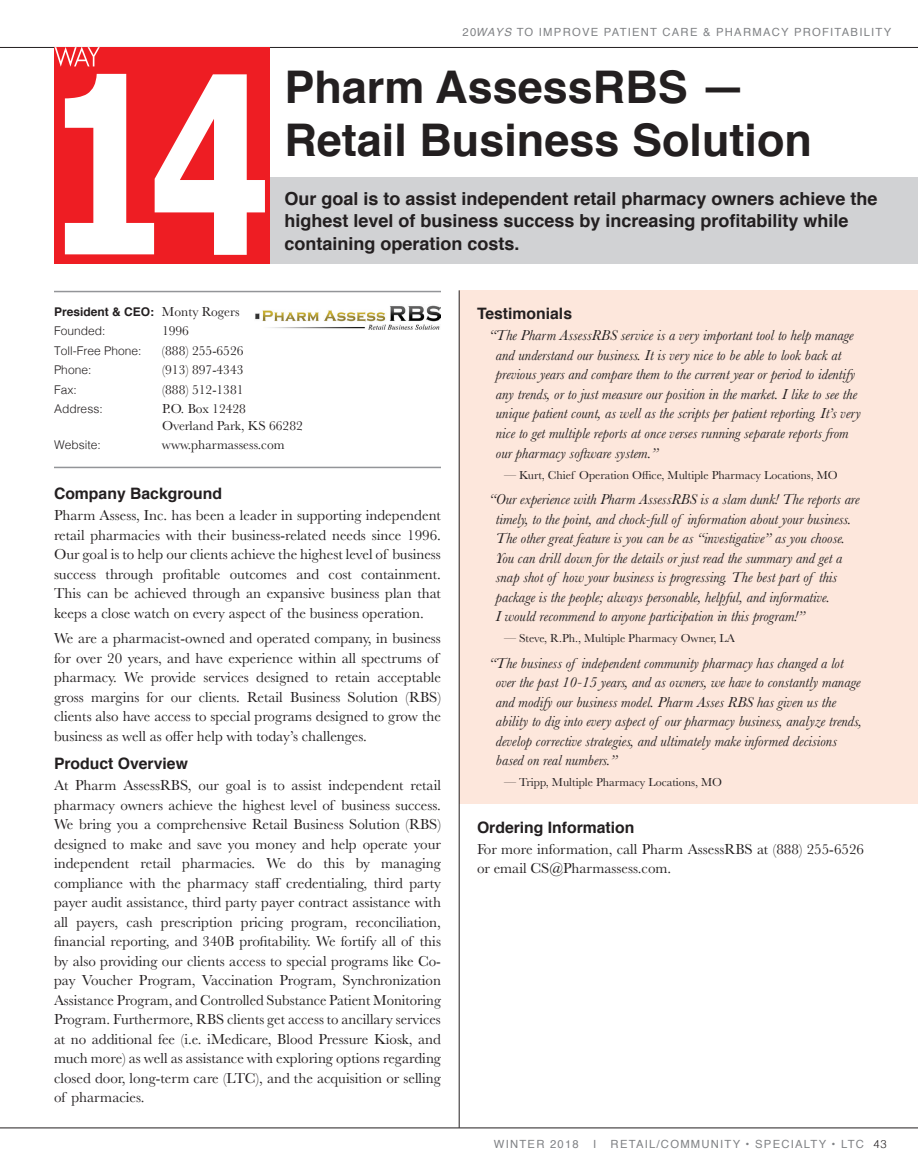
<style>
.page{position:relative;width:918px;height:1175px;background:#fff}
.page>*{position:absolute;margin:0;border:0;box-sizing:border-box;transform-origin:0 0}
.t1{font:700 45px/52.5px "Helvetica";color:#231f20}
.t2{font:700 18px/22.5px "Helvetica";color:#231f20}
.t3{font:700 15.75px "Helvetica";color:#231f20}
.t4{font:15px/19.5px "Baskerville";color:#231f20;text-align:justify}
.t5{font:italic 15px/19.5px "Baskerville";color:#231f20}
.t6{font:13.5px/16.5px "Baskerville";color:#231f20}
.t7{font:12px "Baskerville";color:#231f20}
.t8{font:300 12px "Helvetica";color:#231f20}
.t9{font:700 12px/19.5px "Helvetica";color:#231f20}
.t10{font:11.25px "Helvetica";letter-spacing:.11em;color:#808285}
.s1{font-style:italic}
.s2{font-family:"Baskerville";font-weight:400;font-size:13.5px}
.s3{font-weight:300}
.s4{font-weight:300;color:#231f20}
</style>
<div class="page">
<hr style="left:0;top:47px;width:918px;height:1px;background:#231f20">
<div style="left:55px;top:177px;width:863px;height:86px;background:#d1d2d4"></div>
<div style="left:459px;top:290px;width:459px;height:514px;background:#fde7dc"></div>
<hr style="left:54px;top:466px;width:387px;height:2px;background:#939598">
<img style="left:255px;top:305px;width:186px;height:25px">
<hr style="left:54px;top:291px;width:387px;height:1px;background:#939598">
<div style="left:54px;top:47px;width:216px;height:216px;background:#ee1d23"></div>
<svg style="left:65px;top:74px;width:200px;height:181px"></svg>
<svg style="left:55px;top:47px;width:45px;height:20px"></svg>
<hr style="left:0;top:1127px;width:918px;height:1px;background:#231f20">
<hr style="left:459px;top:290px;width:1px;height:837px;background:#231f20">
<p class="t10" style="left:463px;top:23px;width:430px">20<span class="s1">WAYS</span> TO IMPROVE PATIENT CARE &amp; PHARMACY PROFITABILITY</p>
<h1 class="t1" style="left:284px;top:62px;width:529px">Pharm AssessRBS —<br>Retail Business Solution</h1>
<p class="t2" style="left:284px;top:187px;width:595px">Our goal is to assist independent retail pharmacy owners achieve the highest level of business success by increasing profitability while containing operation costs.</p>
<p class="t9" style="left:54px;top:302px;width:187px">President &amp; CEO: <span class="s2">Monty Rogers<br></span><span class="s3">Founded:</span></p>
<p class="t6" style="left:162px;top:323px;width:28px">1996</p>
<p class="t8" style="left:54px;top:340px;width:89px">Toll-Free Phone:</p>
<p class="t6" style="left:162px;top:342px;width:83px">(888) 255-6526</p>
<p class="t8" style="left:54px;top:359px;width:39px">Phone:</p>
<p class="t6" style="left:162px;top:362px;width:83px">(913) 897-4343</p>
<p class="t8" style="left:54px;top:379px;width:24px">Fax:</p>
<p class="t6" style="left:162px;top:381px;width:83px">(888) 512-1381</p>
<p class="t8" style="left:54px;top:398px;width:50px">Address:</p>
<p class="t6" style="left:162px;top:401px;width:142px">P.O. Box 12428<br>Overland Park, KS 66282</p>
<p class="t8" style="left:54px;top:434px;width:48px">Website:</p>
<p class="t6" style="left:162px;top:437px;width:124px">www.pharmassess.com</p>
<p class="t3" style="left:54px;top:481px;width:170px">Company Background</p>
<p class="t4" style="left:54px;top:505px;width:389px">Pharm Assess, Inc. has been a leader in supporting independent retail pharmacies with their business-related needs since 1996.<br>Our goal is to help our clients achieve the highest level of business success through profitable outcomes and cost containment.<br>This can be achieved through an expansive business plan that keeps a close watch on every aspect of the business operation.</p>
<p class="t4" style="left:54px;top:628px;width:389px;text-align:left">We are a pharmacist-owned and operated company, in business for over 20 years, and have experience within all spectrums of pharmacy. We provide services designed to retain acceptable gross margins for our clients. Retail Business Solution (RBS) clients also have access to special programs designed to grow the business as well as offer help with today’s challenges.</p>
<p class="t3" style="left:54px;top:751px;width:135px">Product Overview</p>
<p class="t4" style="left:54px;top:775px;width:389px">At Pharm AssessRBS, our goal is to assist independent retail pharmacy owners achieve the highest level of business success.<br>We bring you a comprehensive Retail Business Solution (RBS) designed to make and save you money and help operate your independent retail pharmacies. We do this by managing compliance with the pharmacy staff credentialing, third party payer audit assistance, third party payer contract assistance with all payers, cash prescription pricing program, reconciliation, financial reporting, and 340B profitability. We fortify all of this by also providing our clients access to special programs like Co&shy;pay Voucher Program, Vaccination Program, Synchronization Assistance Program, and Controlled Substance Patient Monitoring Program. Furthermore, RBS clients get access to ancillary services at no additional fee (i.e. iMedicare, Blood Pressure Kiosk, and much more) as well as assistance with exploring options regarding closed door, long-term care (LTC), and the acquisition or selling of pharmacies.</p>
<p class="t3" style="left:477px;top:301px;width:97px">Testimonials</p>
<p class="t5" style="left:496px;top:326px;width:367px;text-indent:-7px">“The Pharm AssessRBS service is a very important tool to help manage and understand our business. It is very nice to be able to look back at previous years and compare them to the current year or period to identify any trends, or to just measure our position in the market. I like to see the unique patient count, as well as the scripts per patient reporting. It’s very nice to get multiple reports at once verses running separate reports from our pharmacy software system.”</p>
<p class="t7" style="left:489px;top:467px;width:350px">-— Kurt, Chief Operation Office, Multiple Pharmacy Locations, MO</p>
<p class="t5" style="left:496px;top:489px;width:365px;text-indent:-7px">“Our experience with Pharm AssessRBS is a slam dunk! The reports are timely, to the point, and chock-full of information about your business.<br>The other great feature is you can be as “investigative” as you choose.<br>You can drill down for the details or just read the summary and get a snap shot of how your business is progressing. The best part of this package is the people; always personable, helpful, and informative.<br>I would recommend to anyone participation in this program!”</p>
<p class="t7" style="left:504px;top:630px;width:232px">— Steve, R.Ph., Multiple Pharmacy Owner, LA</p>
<p class="t5" style="left:496px;top:653px;width:368px;text-indent:-7px">“The business of independent community pharmacy has changed a lot over the past 10-15 years, and as owners, we have to constantly manage and modify our business model. Pharm Asses RBS has given us the ability to dig into every aspect of our pharmacy business, analyze trends, develop corrective strategies, and ultimately make informed decisions based on real numbers.”</p>
<p class="t7" style="left:489px;top:774px;width:235px">--— Tripp, Multiple Pharmacy Locations, MO</p>
<p class="t3" style="left:477px;top:814px;width:159px">Ordering Information</p>
<p class="t4" style="left:477px;top:839px;width:389px">For more information, call Pharm AssessRBS at (888) 255-6526 or email CS@Pharmassess.com.</p>
<p class="t10" style="left:494px;top:1135px;width:86px">WINTER 2018</p>
<p class="t10" style="left:593px;top:1135px;width:5px">I</p>
<p class="t10" style="left:611px;top:1135px;width:277px">RETAIL/COMMUNITY • SPECIALTY • LTC <span class="s4">43</span></p>
</div>
